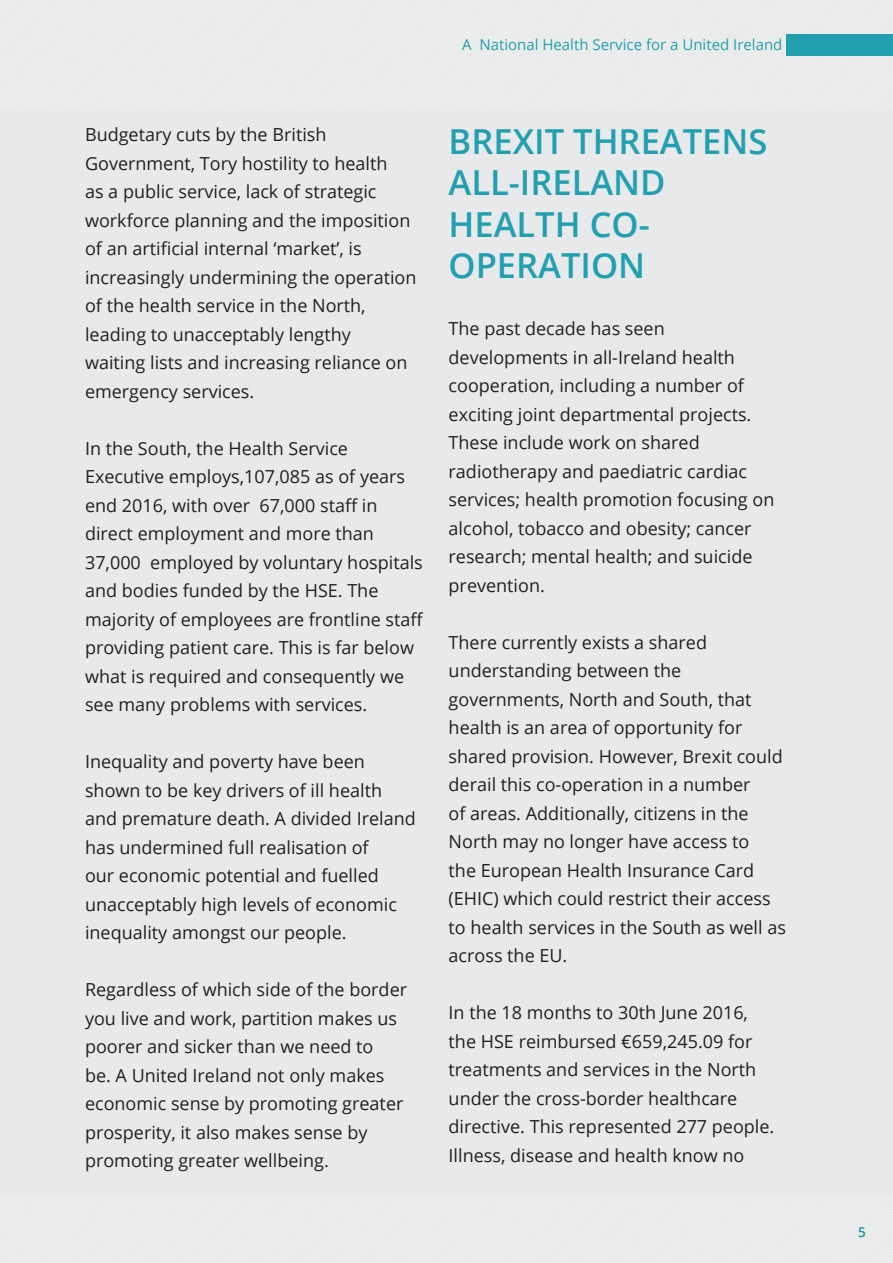
<style>
.page{position:relative;width:893px;height:1263px;background:#ebecec}
.page>*{position:absolute;margin:0;border:0;box-sizing:border-box;transform-origin:0 0}
.t1{font:600 34.5px/41.4px "Open Sans";color:#22a0b0}
.t2{font:18px/28.5px "Open Sans";color:#231f20}
.t3{font:15px "Open Sans";color:#22a0b0}
.t4{font:600 13.5px "Open Sans";color:#22a0b0}
</style>
<div class="page">
<div style="left:0;top:106px;width:893px;height:1091px;background:#e8e9ea"></div>
<div style="left:787px;top:34px;width:106px;height:21px;background:#22a0b0"></div>
<p class="t3" style="left:462px;top:35px;width:322px">A National Health Service for a United Ireland</p>
<p class="t2" style="left:85px;top:120px;width:333px">Budgetary cuts by the British Government, Tory hostility to health<br>as a public service, lack of strategic workforce planning and the imposition of an artificial internal ‘market’, is increasingly undermining the operation of the health service in the North, leading to unacceptably lengthy<br>waiting lists and increasing reliance on emergency services.</p>
<p class="t2" style="left:85px;top:433px;width:340px">In the South, the Health Service Executive employs,107,085 as of years end 2016, with over 67,000 staff in direct employment and more than 37,000 employed by voluntary hospitals and bodies funded by the HSE. The majority of employees are frontline staff providing patient care. This is far below what is required and consequently we see many problems with services.</p>
<p class="t2" style="left:85px;top:747px;width:332px">Inequality and poverty have been shown to be key drivers of ill health and premature death. A divided Ireland has undermined full realisation of<br>our economic potential and fuelled unacceptably high levels of economic inequality amongst our people.</p>
<p class="t2" style="left:85px;top:975px;width:324px">Regardless of which side of the border you live and work, partition makes us poorer and sicker than we need to<br>be. A United Ireland not only makes economic sense by promoting greater prosperity, it also makes sense by promoting greater wellbeing.</p>
<h1 class="t1" style="left:449px;top:120px;width:295px">BREXIT TH REATENS<br>ALL-I RELAN D<br>HEALTH CO-<br>OPERATION</h1>
<p class="t2" style="left:449px;top:314px;width:327px">The past decade has seen developments in all-Ireland health cooperation, including a number of exciting joint departmental projects.<br>These include work on shared radiotherapy and paediatric cardiac services; health promotion focusing on alcohol, tobacco and obesity; cancer research; mental health; and suicide prevention.</p>
<p class="t2" style="left:449px;top:627px;width:339px">There currently exists a shared understanding between the governments, North and South, that health is an area of opportunity for shared provision. However, Brexit could derail this co-operation in a number<br>of areas. Additionally, citizens in the North may no longer have access to<br>the European Health Insurance Card (EHIC) which could restrict their access to health services in the South as well as across the EU.</p>
<p class="t2" style="left:449px;top:998px;width:327px">In the 18 months to 30th June 2016, the HSE reimbursed €659,245.09 for treatments and services in the North under the cross-border healthcare directive. This represented 277 people.<br>Illness, disease and health know no</p>
<p class="t4" style="left:858px;top:1223px;width:9px">5</p>
</div>
